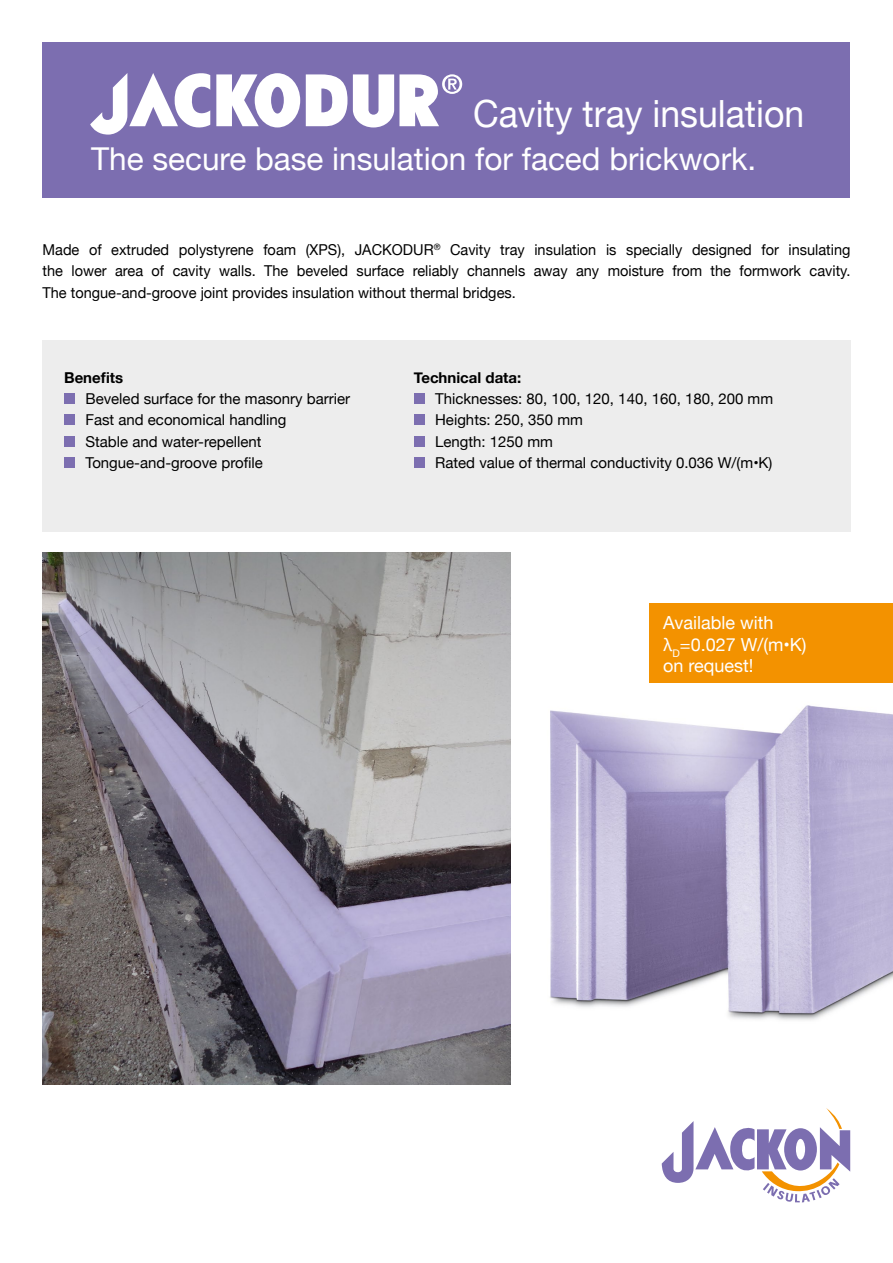
<style>
.page{position:relative;width:893px;height:1263px;background:#fff}
.page>*{position:absolute;margin:0;border:0;box-sizing:border-box;transform-origin:0 0}
.t1{font:37.5px "Helvetica Neue";color:#fff;scale:.95 1}
.t2{font:31.5px "Helvetica Neue";color:#fff}
.t3{font:18px/21.6px "Helvetica Neue";color:#fff}
.t4{font:15px/21.3px "Helvetica Neue";color:#000}
.t5{font:700 15px "Helvetica Neue";color:#000}
</style>
<div class="page">
<div style="left:42px;top:43px;width:808px;height:155px;background:#7c6eb0"></div>
<img style="left:43px;top:553px;width:467px;height:531px">
<svg style="left:216px;top:73px;width:84px;height:54px"></svg>
<svg style="left:306px;top:74px;width:41px;height:52px"></svg>
<svg style="left:90px;top:73px;width:120px;height:62px"></svg>
<svg style="left:353px;top:74px;width:109px;height:53px"></svg>
<img style="left:550px;top:679px;width:343px;height:341px">
<div style="left:42px;top:340px;width:808px;height:191px;background:#ededed"></div>
<svg style="left:662px;top:1108px;width:188px;height:94px"></svg>
<div style="left:64px;top:393px;width:11px;height:11px;background:#7c6eb0"></div>
<div style="left:64px;top:415px;width:11px;height:10px;background:#7c6eb0"></div>
<div style="left:64px;top:436px;width:11px;height:10px;background:#7c6eb0"></div>
<div style="left:64px;top:457px;width:11px;height:11px;background:#7c6eb0"></div>
<div style="left:414px;top:393px;width:10px;height:11px;background:#7c6eb0"></div>
<div style="left:414px;top:415px;width:10px;height:10px;background:#7c6eb0"></div>
<div style="left:414px;top:436px;width:10px;height:10px;background:#7c6eb0"></div>
<div style="left:414px;top:457px;width:10px;height:11px;background:#7c6eb0"></div>
<div style="left:650px;top:603px;width:243px;height:79px;background:#f39200"></div>
<h1 class="t1" style="left:473px;top:86px;width:350px">Cavity tray insulation</h1>
<h2 class="t2" style="left:91px;top:136px;width:667px">The secure base insulation for faced brickwork.</h2>
<p class="t4" style="left:43px;top:240px;width:809px;text-align:justify">Made of extruded polystyrene foam (XPS), JACKODUR<sup>®</sup> Cavity tray insulation is specially designed for insulating the lower area of cavity walls. The beveled surface reliably channels away any moisture from the formwork cavity.<br>The tongue-and-groove joint provides insulation without thermal bridges.</p>
<p class="t5" style="left:64px;top:366px;width:61px">Benefits</p>
<p class="t4" style="left:85px;top:389px;width:266px">Beveled surface for the masonry barrier<br>Fast and economical handling<br>Stable and water-repellent<br>Tongue-and-groove profile</p>
<p class="t5" style="left:414px;top:366px;width:109px">Technical data:</p>
<p class="t4" style="left:435px;top:389px;width:340px">Thicknesses: 80, 100, 120, 140, 160, 180, 200 mm Heights: 250, 350 mm<br>Length: 1250 mm<br>Rated value of thermal conductivity 0.036 W/(m•K)</p>
<p class="t3" style="left:663px;top:613px;width:145px">Available with λ<sub>D</sub>=0.027 W/(m•K) on request!</p>
</div>
